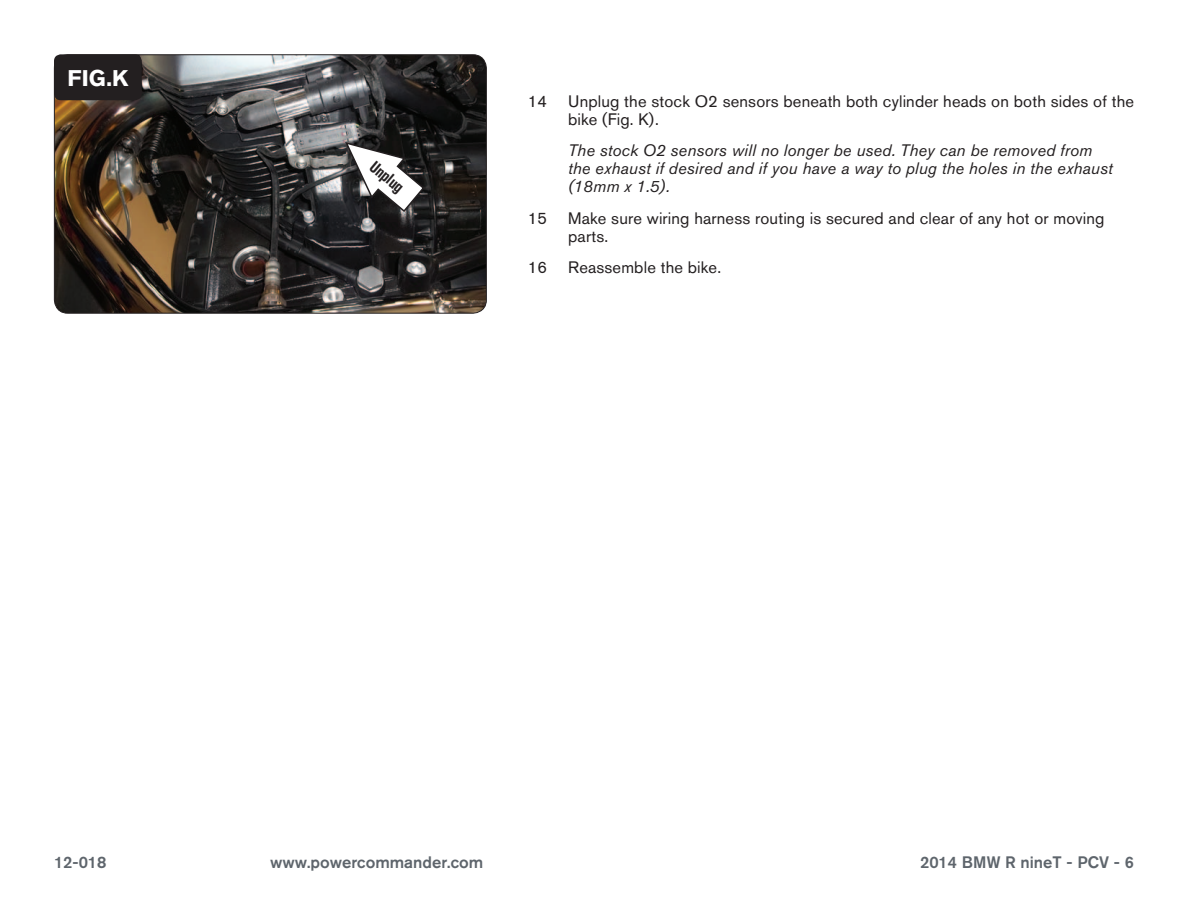
<style>
.page{position:relative;width:1188px;height:918px;background:#fff}
.page>*{position:absolute;margin:0;border:0;box-sizing:border-box;transform-origin:0 0}
.t1{font:700 22.5px "Akzidenz Grotesk BQ";color:#fff}
.Bodycopy{font:16.5px/18px "Akzidenz Grotesk BQ";letter-spacing:.01em;color:#231f20}
.Bodycopy-2{font:italic 16.5px/18px "Akzidenz Grotesk BQ";letter-spacing:.01em;color:#231f20}
.t2{font:500 16.5px "Akzidenz Grotesk BQ";color:#5e656c}
.t3{font:700 condensed 16.5px "Akzidenz Grotesk BQ";color:#231f20}
</style>
<div class="page">
<img style="left:54px;top:55px;width:431px;height:257px">
<div style="left:54px;top:54px;width:433px;height:260px;border:1px solid #231f20;border-radius:14px"></div>
<div style="left:54px;top:54px;width:88px;height:46px;background:#231f20;border-radius:7px"></div>
<svg style="left:344px;top:141px;width:81px;height:72px"></svg>
<p class="t1" style="left:68px;top:65px;width:62px">FIG.K</p>
<p class="t3" style="left:378px;top:157px;width:40px;rotate:40deg">Unplug</p>
<p class="Bodycopy" style="left:528px;top:92px;width:21px">14</p>
<p class="Bodycopy" style="left:568px;top:92px;width:567px">Unplug the stock O2 sensors beneath both cylinder heads on both sides of the bike (Fig. K).</p>
<p class="Bodycopy-2" style="left:568px;top:141px;width:546px">The stock O2 sensors will no longer be used. They can be removed from the exhaust if desired and if you have a way to plug the holes in the exhaust (18mm x 1.5).</p>
<p class="Bodycopy" style="left:528px;top:209px;width:21px">15</p>
<p class="Bodycopy" style="left:568px;top:209px;width:538px">Make sure wiring harness routing is secured and clear of any hot or moving parts.</p>
<p class="Bodycopy" style="left:528px;top:258px;width:21px">16</p>
<p class="Bodycopy" style="left:568px;top:258px;width:155px">Reassemble the bike.</p>
<p class="t2" style="left:54px;top:852px;width:54px">12-018</p>
<p class="t2" style="left:270px;top:852px;width:215px">www.powercommander.com</p>
<p class="t2" style="left:920px;top:852px;width:215px">2014 BMW R nineT - PCV - 6</p>
</div>
